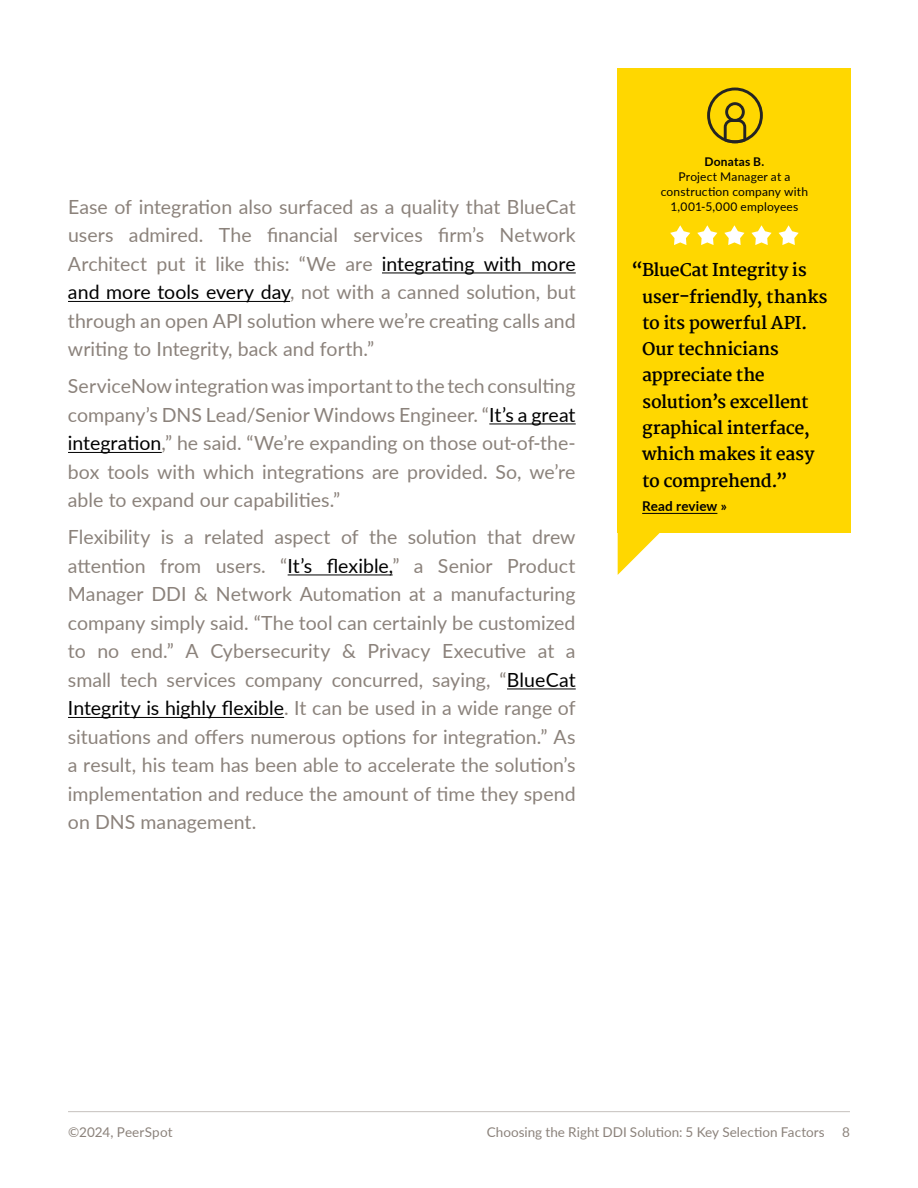
<style>
.page{position:relative;width:918px;height:1188px;background:#fff}
.page>*{position:absolute;margin:0;border:0;box-sizing:border-box;transform-origin:0 0}
.t1{font:19.5px/28.5px "Lato";color:#8b827b;text-align:justify}
.t2{font:700 17.4px/26.2px "Martel";letter-spacing:-.015em;color:#000}
.t3{font:13.5px "Lato";color:#8b827b}
.t4{font:700 13.5px "Lato";letter-spacing:.01em;color:#000}
.t5{font:12px/15px "Lato";letter-spacing:.015em;color:#000;text-align:center}
.t6{font:700 12px "Lato";letter-spacing:.015em;color:#000}
.s1{color:#000}
</style>
<div class="page">
<hr style="left:68px;top:1111px;width:782px;height:1px;background:#c5c1bd">
<hr style="left:382px;top:273px;width:194px;height:1px;background:#000">
<hr style="left:68px;top:301px;width:222px;height:1px;background:#000">
<hr style="left:489px;top:424px;width:87px;height:1px;background:#000">
<hr style="left:68px;top:452px;width:94px;height:1px;background:#000">
<hr style="left:288px;top:575px;width:105px;height:1px;background:#000">
<hr style="left:507px;top:689px;width:69px;height:1px;background:#000">
<hr style="left:68px;top:717px;width:216px;height:1px;background:#000">
<div style="left:618px;top:68px;width:233px;height:465px;background:#ffd700"></div>
<svg style="left:618px;top:533px;width:42px;height:42px"></svg>
<hr style="left:642px;top:513px;width:75px;height:1px;background:#000">
<svg style="left:707px;top:88px;width:56px;height:55px"></svg>
<svg style="left:670px;top:225px;width:129px;height:20px"></svg>
<p class="t1" style="left:68px;top:192px;width:509px">Ease of integration also surfaced as a quality that BlueCat users admired. The financial services firm’s Network Architect put it like this: “We are <span class="s1">integrating with more and more tools every day</span>, not with a canned solution, but through an open API solution where we’re creating calls and writing to Integrity, back and forth.”</p>
<p class="t1" style="left:68px;top:371px;width:509px">ServiceNowintegrationwas importantto the tech consulting company’s DNS Lead/Senior Windows Engineer. “<span class="s1">It’s a great integration</span>,” he said. “We’re expanding on those out-of-the&shy;box tools with which integrations are provided. So, we’re able to expand our capabilities.”</p>
<p class="t1" style="left:68px;top:522px;width:509px">Flexibility is a related aspect of the solution that drew attention from users. “<span class="s1">It’s flexible,</span>” a Senior Product Manager DDI &amp; Network Automation at a manufacturing company simply said. “The tool can certainly be customized to no end.” A Cybersecurity &amp; Privacy Executive at a small tech services company concurred, saying, “<span class="s1">BlueCat Integrity is highly flexible</span>. It can be used in a wide range of situations and offers numerous options for integration.” As a result, his team has been able to accelerate the solution’s implementation and reduce the amount of time they spend on DNS management.</p>
<p class="t6" style="left:705px;top:153px;width:61px">Donatas B.</p>
<p class="t5" style="left:661px;top:169px;width:149px">Project Manager at a construction company with<br>1,001-5,000 employees</p>
<p class="t2" style="left:642px;top:257px;width:187px;text-indent:-11px">“BlueCat Integrity is user-friendly, thanks to its powerful API.<br>Our technicians appreciate the solution’s excellent graphical interface, which makes it easy to comprehend.”</p>
<p class="t4" style="left:642px;top:496px;width:86px">Read review »</p>
<p class="t3" style="left:68px;top:1122px;width:106px">©2024, PeerSpot</p>
<p class="t3" style="left:487px;top:1122px;width:339px">Choosing the Right DDI Solution: 5 Key Selection Factors</p>
<p class="t3" style="left:842px;top:1122px;width:9px">8</p>
</div>
